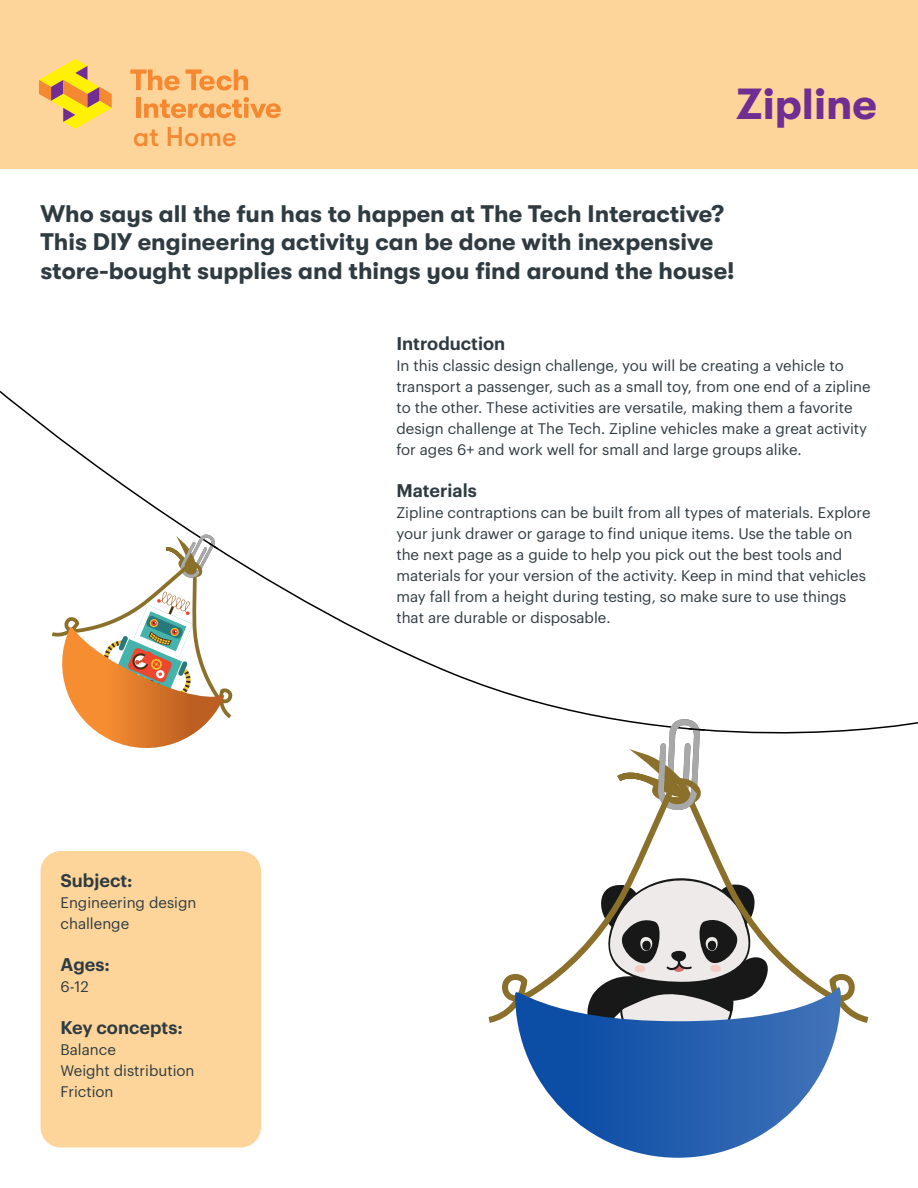
<style>
.page{position:relative;width:918px;height:1188px;background:#fff}
.page>*{position:absolute;margin:0;border:0;box-sizing:border-box;transform-origin:0 0}
.t1{font:700 43.5px "GT Walsheim";color:#702d92}
.t2{font:500 27.3px "GT Walsheim";color:#f58932}
.Intro{font:700 24px/28.8px "GT Walsheim";color:#2f3b41}
.Subhead{font:600 18px "Graphik";color:#2f3b41}
.Body{font:15px/21px "Graphik";color:#2f3b41}
</style>
<div class="page">
<svg style="left:0;top:391px;width:918px;height:343px"></svg>
<svg style="left:617px;top:749px;width:252px;height:274px"></svg>
<svg style="left:488px;top:786px;width:189px;height:237px"></svg>
<svg style="left:515px;top:984px;width:326px;height:174px"></svg>
<svg style="left:658px;top:718px;width:48px;height:93px"></svg>
<svg style="left:48px;top:529px;width:187px;height:219px"></svg>
<div style="left:40px;top:851px;width:221px;height:297px;background:#fdd59a;border-radius:20px"></div>
<div style="left:0;top:0;width:918px;height:168px;background:#fdd59a"></div>
<svg style="left:39px;top:59px;width:73px;height:70px"></svg>
<svg style="left:130px;top:69px;width:50px;height:22px"></svg>
<svg style="left:186px;top:69px;width:62px;height:22px"></svg>
<div style="left:136px;top:97px;width:5px;height:21px;background:#f58932"></div>
<svg style="left:144px;top:97px;width:137px;height:21px"></svg>
<p class="t2" style="left:133px;top:121px;width:105px">at Home</p>
<p class="t1" style="left:736px;top:80px;width:143px">Zipline</p>
<p class="Intro" style="left:40px;top:199px;width:696px">Who says all the fun has to happen at The Tech Interactive?<br>This DIY engineering activity can be done with inexpensive store-bought supplies and things you find around the house!</p>
<p class="Subhead" style="left:61px;top:867px;width:74px">Subject:</p>
<p class="Body" style="left:61px;top:891px;width:137px">Engineering design challenge</p>
<p class="Subhead" style="left:61px;top:951px;width:51px">Ages:</p>
<p class="Body" style="left:61px;top:975px;width:30px">6-12</p>
<p class="Subhead" style="left:61px;top:1014px;width:124px">Key concepts:</p>
<p class="Body" style="left:61px;top:1038px;width:57px">Balance</p>
<p class="Body" style="left:61px;top:1059px;width:136px">Weight distribution</p>
<p class="Body" style="left:61px;top:1080px;width:55px">Friction</p>
<p class="Subhead" style="left:396px;top:330px;width:110px">Introduction</p>
<p class="Body" style="left:396px;top:354px;width:476px">In this classic design challenge, you will be creating a vehicle to transport a passenger, such as a small toy, from one end of a zipline to the other. These activities are versatile, making them a favorite design challenge at The Tech. Zipline vehicles make a great activity for ages 6+ and work well for small and large groups alike.</p>
<p class="Subhead" style="left:396px;top:477px;width:82px">Materials</p>
<p class="Body" style="left:396px;top:501px;width:476px">Zipline contraptions can be built from all types of materials. Explore your junk drawer or garage to find unique items. Use the table on the next page as a guide to help you pick out the best tools and materials for your version of the activity. Keep in mind that vehicles may fall from a height during testing, so make sure to use things that are durable or disposable.</p>
</div>
